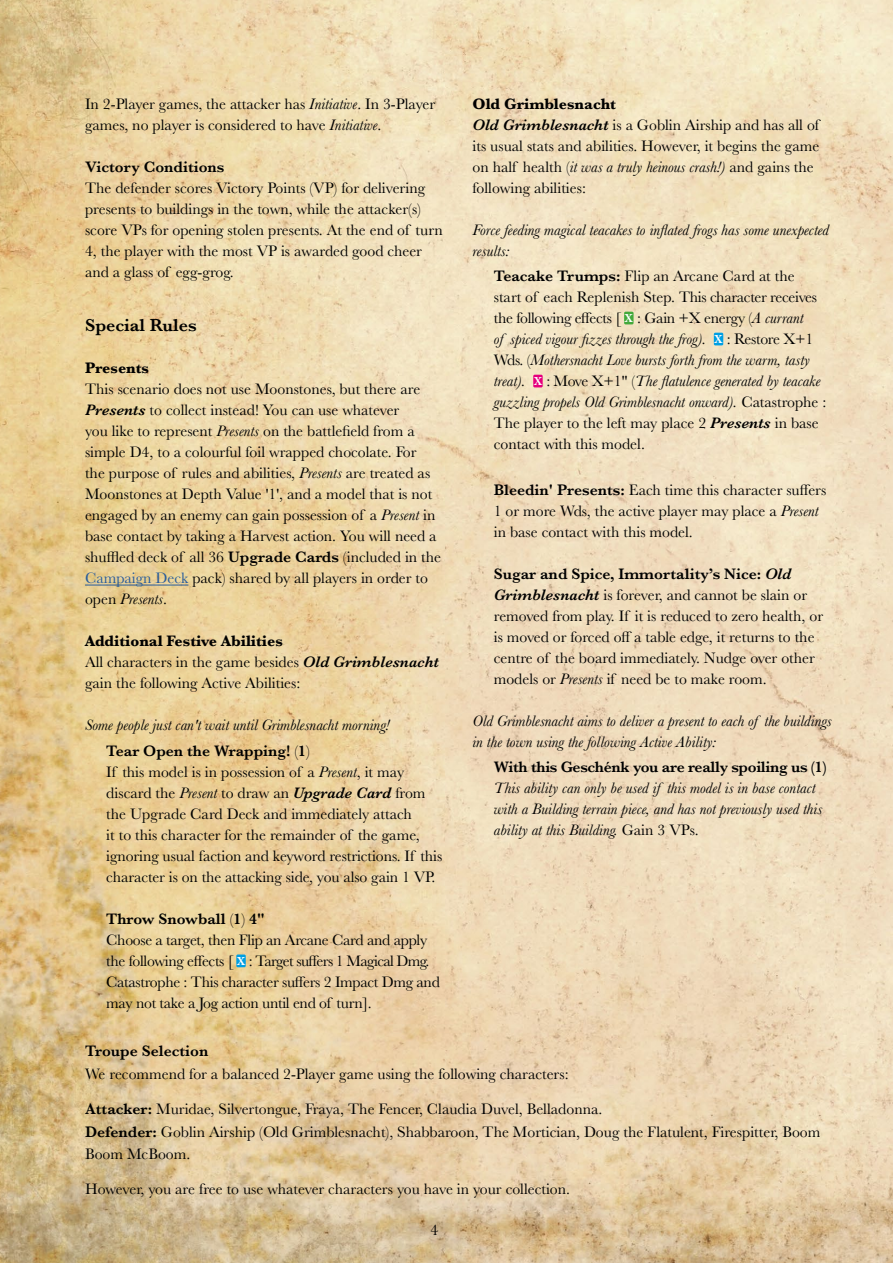
<style>
.page{position:relative;width:893px;height:1263px;background:#fff}
.page>*{position:absolute;margin:0;border:0;box-sizing:border-box;transform-origin:0 0}
.t1{font:600 18px "Baskerville";color:#000}
.t2{font:15.75px/21px "Baskerville";color:#000}
.t3{font:italic 15.75px/21px "Baskerville";color:#000}
.t4{font:15.75px/21px "Baskerville";letter-spacing:-.02em;color:#000}
.t5{font:600 15.75px "Baskerville";letter-spacing:-.02em;color:#000}
.t6{font:600 15.75px "Baskerville";color:#000}
.t7{font:700 15.75px "Baskerville";color:#000}
.s1{font-style:italic}
.s2{font-weight:600;font-style:italic}
.s3{font-weight:600}
.s4{color:#275b9b}
.s5{font-weight:700}
.s6{font-weight:600;font-style:normal}
.s7{font-style:normal}
.s8{font-family:"Minion Pro";font-weight:700;font-size:14.4px;color:#fff}
.s9{font-family:"Minion Pro";font-weight:700;font-size:12.3px;color:#fff}
</style>
<div class="page">
<img style="left:0;top:0;width:893px;height:1263px">
<hr style="left:85px;top:585px;width:103px;height:1px;background:#275b9b">
<div style="left:236px;top:954px;width:10px;height:13px;background:#009fe3"></div>
<div style="left:624px;top:312px;width:9px;height:12px;background:#43a93b"></div>
<div style="left:714px;top:333px;width:9px;height:12px;background:#009fe3"></div>
<div style="left:533px;top:375px;width:10px;height:12px;background:#e6007d"></div>
<p class="t2" style="left:85px;top:93px;width:352px">In 2-Player games, the attacker has <span class="s1">Initiative</span>. In 3-Player games, no player is considered to have <span class="s1">Initiative</span>.</p>
<p class="t6" style="left:85px;top:155px;width:141px">Victory Conditions</p>
<p class="t2" style="left:85px;top:177px;width:359px">The defender scores Victory Points (VP) for delivering presents to buildings in the town, while the attacker(s) score VPs for opening stolen presents. At the end of turn 4, the player with the most VP is awarded good cheer and a glass of egg-grog.</p>
<p class="t1" style="left:85px;top:313px;width:113px">Special Rules</p>
<p class="t7" style="left:85px;top:357px;width:66px">Presents</p>
<p class="t2" style="left:85px;top:379px;width:358px">This scenario does not use Moonstones, but there are <span class="s2">Presents</span> to collect instead! You can use whatever<br>you like to represent <span class="s1">Presents</span> on the battlefield from a simple D4, to a colourful foil wrapped chocolate. For<br>the purpose of rules and abilities, <span class="s1">Presents</span> are treated as Moonstones at Depth Value '1', and a model that is not engaged by an enemy can gain possession of a <span class="s1">Present</span> in base contact by taking a Harvest action. You will need a shuffled deck of all 36 <span class="s3">Upgrade Cards</span> (included in the <span class="s4">Campaign Deck</span> pack) shared by all players in order to open <span class="s1">Presents</span>.</p>
<p class="t2" style="left:85px;top:631px;width:355px"><span class="s5">Additional Festive Abilities<br></span>All characters in the game besides <span class="s2">Old Grimblesnacht </span>gain the following Active Abilities:</p>
<p class="t3" style="left:106px;top:713px;width:285px;line-height:25.2px;text-indent:-21px">Some people just can't wait until Grimblesnacht morning!<br><span class="s6">Tear Open the Wrapping!</span> <span class="s7">(</span><span class="s6">1</span><span class="s7">)</span></p>
<p class="t2" style="left:106px;top:761px;width:338px">If this model is in possession of a <span class="s1">Present</span>, it may discard the <span class="s1">Present</span> to draw an <span class="s2">Upgrade Card</span> from the Upgrade Card Deck and immediately attach<br>it to this character for the remainder of the game, ignoring usual faction and keyword restrictions. If this character is on the attacking side, you also gain 1 VP.</p>
<p class="t4" style="left:106px;top:908px;width:335px"><span class="s3">Throw Snowball</span> (<span class="s3">1</span>) <span class="s3">4"<br></span>Choose a target, then Flip an Arcane Card and apply the following effects [ <span class="s8">3</span> <span class="s9">X</span> : Target suffers 1 Magical Dmg.<br>Catastrophe : This character suffers 2 Impact Dmg and may not take a Jog action until end of turn].</p>
<p class="t2" style="left:473px;top:93px;width:348px"><span class="s5">Old Grimblesnacht<br></span><span class="s2">Old Grimblesnacht</span> is a Goblin Airship and has all of its usual stats and abilities. However, it begins the game on half health (<span class="s1">it was a truly heinous crash!)</span> and gains the following abilities:</p>
<p class="t3" style="left:473px;top:219px;width:358px">Force feeding magical teacakes to inflated frogs has some unexpected results:</p>
<p class="t2" style="left:494px;top:266px;width:334px"><span class="s3">Teacake Trumps:</span> Flip an Arcane Card at the<br>start of each Replenish Step. This character receives the following effects [ <span class="s8">3</span> <span class="s9">X</span> : Gain +X energy (<span class="s1">A currant<br>of spiced vigour fizzes through the frog).</span> <span class="s8">3</span> <span class="s9">X</span> : Restore X+1<br>Wds. (<span class="s1">Mothersnacht Love bursts forth from the warm, tasty treat).</span> <span class="s8">3</span> <span class="s9">X</span> : Move X+1" (<span class="s1">The flatulence generated by teacake guzzling propels Old Grimblesnacht onward).</span> Catastrophe :<br>The player to the left may place 2 <span class="s2">Presents</span> in base contact with this model.</p>
<p class="t2" style="left:494px;top:480px;width:334px"><span class="s3">Bleedin' Presents:</span> Each time this character suffers<br>1 or more Wds, the active player may place a <span class="s1">Present </span>in base contact with this model.</p>
<p class="t2" style="left:494px;top:564px;width:331px"><span class="s3">Sugar and Spice, Immortality’s Nice:</span> <span class="s2">Old Grimblesnacht</span> is forever, and cannot be slain or removed from play. If it is reduced to zero health, or is moved or forced off a table edge, it returns to the centre of the board immediately. Nudge over other models or <span class="s1">Presents</span> if need be to make room.</p>
<p class="t3" style="left:473px;top:711px;width:361px">Old Grimblesnacht aims to deliver a present to each of the buildings in the town using the following Active Ability:</p>
<p class="t5" style="left:494px;top:756px;width:334px">With this Geschénk you are really spoiling us (1)</p>
<p class="t3" style="left:494px;top:778px;width:330px">This ability can only be used if this model is in base contact with a Building terrain piece, and has not previously used this ability at this Building. <span class="s7">Gain 3 VPs.</span></p>
<p class="t6" style="left:85px;top:1040px;width:125px">Troupe Selection</p>
<p class="t2" style="left:85px;top:1063px;width:485px">We recommend for a balanced 2-Player game using the following characters:</p>
<p class="t2" style="left:85px;top:1098px;width:737px;line-height:22.5px"><span class="s3">Attacker:</span> Muridae, Silvertongue, Fraya, The Fencer, Claudia Duvel, Belladonna.<br><span class="s3">Defender:</span> Goblin Airship (Old Grimblesnacht), Shabbaroon, The Mortician, Doug the Flatulent, Firespitter, Boom<br>Boom McBoom.</p>
<p class="t2" style="left:85px;top:1179px;width:487px">However, you are free to use whatever characters you have in your collection.</p>
<p class="t2" style="left:430px;top:1220px;width:9px">4</p>
</div>
